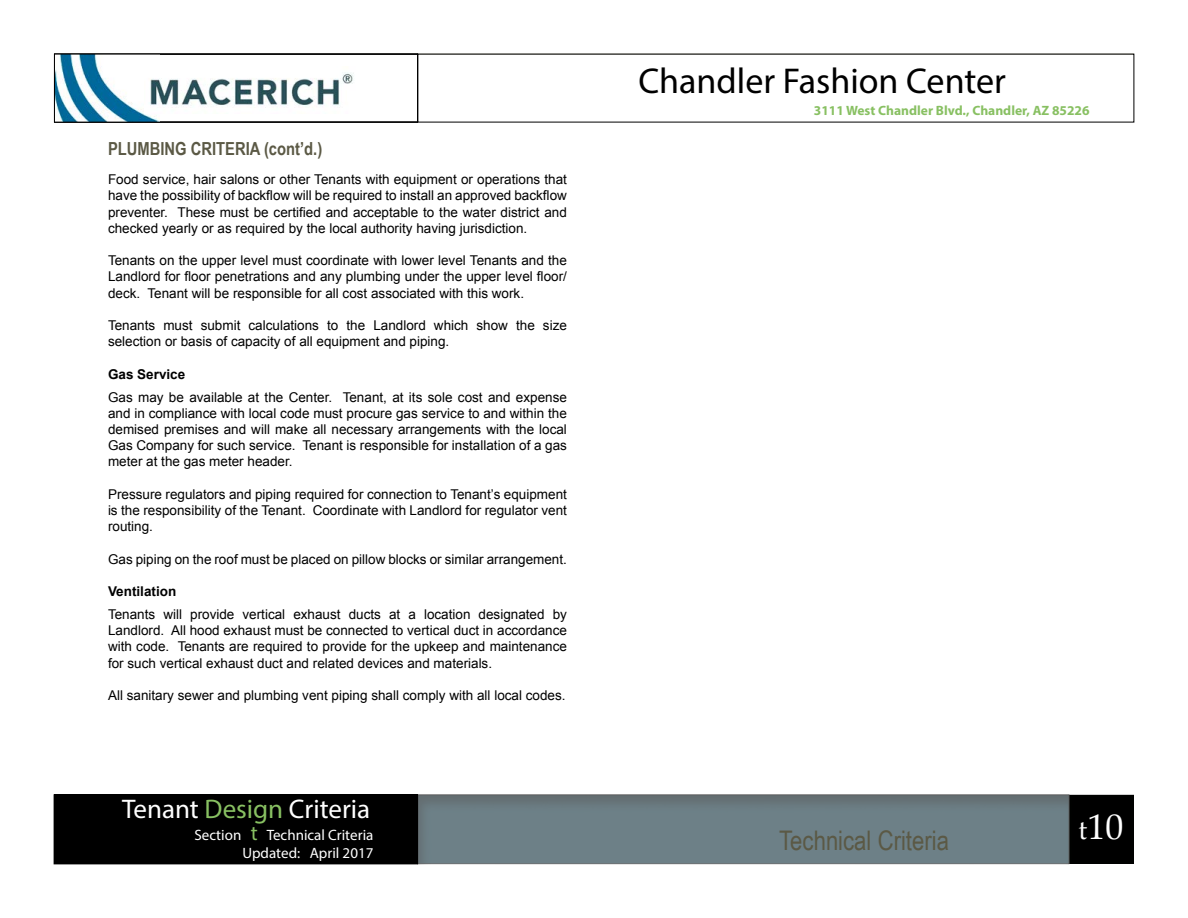
<style>
.page{position:relative;width:1188px;height:918px;background:#fff}
.page>*{position:absolute;margin:0;border:0;box-sizing:border-box;transform-origin:0 0}
.t1{font:36px "Myriad Pro";color:#000}
.t2{font:36px "Palatino Linotype";color:#fff}
.t3{font:27px "Myriad Pro";color:#fff}
.t4{font:27px "Arial Narrow";color:#5b5945}
.t5{font:700 18px "Arial Narrow";color:#5b5945}
.t6{font:15px/18px "Myriad Pro";color:#fff;text-align:right}
.t7{font:13.5px/16.2px "Arial";color:#000;text-align:justify}
.t8{font:700 13.5px "Myriad Pro";color:#88c062}
.t9{font:700 13.5px "Arial";color:#000}
.s1{color:#88c062}
.s2{font-size:21px;color:#88c062}
.s3{font-size:27px}
</style>
<div class="page">
<div style="left:405px;top:784px;width:676px;height:81px;background:#000;opacity:.5"></div>
<div style="left:54px;top:795px;width:364px;height:69px;background:#000"></div>
<div style="left:1069px;top:795px;width:65px;height:69px;background:#000"></div>
<hr style="left:54px;top:53px;width:1080px;height:2px;background:#d6d6cc">
<img style="left:56px;top:56px;width:102px;height:64px">
<img style="left:144px;top:66px;width:210px;height:48px">
<div style="left:54px;top:54px;width:364px;height:68px;border:1px solid #000"></div>
<h3 class="t5" style="left:108px;top:135px;width:216px">PLUMBING CRITERIA (cont’d.)</h3>
<p class="t7" style="left:108px;top:172px;width:460px">Food service, hair salons or other Tenants with equipment or operations that have the possibility of backflow will be required to install an approved backflow preventer. These must be certified and acceptable to the water district and checked yearly or as required by the local authority having jurisdiction.</p>
<p class="t7" style="left:108px;top:253px;width:460px">Tenants on the upper level must coordinate with lower level Tenants and the Landlord for floor penetrations and any plumbing under the upper level floor/ deck. Tenant will be responsible for all cost associated with this work.</p>
<p class="t7" style="left:108px;top:317px;width:460px">Tenants must submit calculations to the Landlord which show the size selection or basis of capacity of all equipment and piping.</p>
<p class="t9" style="left:108px;top:365px;width:79px">Gas Service</p>
<p class="t7" style="left:108px;top:389px;width:461px">Gas may be available at the Center. Tenant, at its sole cost and expense and in compliance with local code must procure gas service to and within the demised premises and will make all necessary arrangements with the local Gas Company for such service. Tenant is responsible for installation of a gas meter at the gas meter header.</p>
<p class="t7" style="left:108px;top:486px;width:461px">Pressure regulators and piping required for connection to Tenant’s equipment is the responsibility of the Tenant. Coordinate with Landlord for regulator vent routing.</p>
<p class="t7" style="left:108px;top:551px;width:460px">Gas piping on the roof must be placed on pillow blocks or similar arrangement.</p>
<p class="t9" style="left:108px;top:582px;width:70px">Ventilation</p>
<p class="t7" style="left:108px;top:606px;width:461px">Tenants will provide vertical exhaust ducts at a location designated by Landlord. All hood exhaust must be connected to vertical duct in accordance with code. Tenants are required to provide for the upkeep and maintenance for such vertical exhaust duct and related devices and materials.</p>
<p class="t7" style="left:108px;top:687px;width:459px">All sanitary sewer and plumbing vent piping shall comply with all local codes.</p>
<h2 class="t3" style="left:122px;top:792px;width:250px">Tenant <span class="s1">Design</span> Criteria</h2>
<p class="t6" style="left:194px;top:825px;width:181px">Section <span class="s2">t</span> Technical Criteria<br>Updated: April 2017</p>
<h1 class="t1" style="left:638px;top:59px;width:369px">Chandler Fashion Center</h1>
<p class="t8" style="left:814px;top:102px;width:277px">3111 West Chandler Blvd., Chandler, AZ 85226</p>
<h2 class="t4" style="left:779px;top:821px;width:171px">Technical Criteria</h2>
<h1 class="t2" style="left:1079px;top:801px;width:46px"><span class="s3">t</span>10</h1>
</div>
